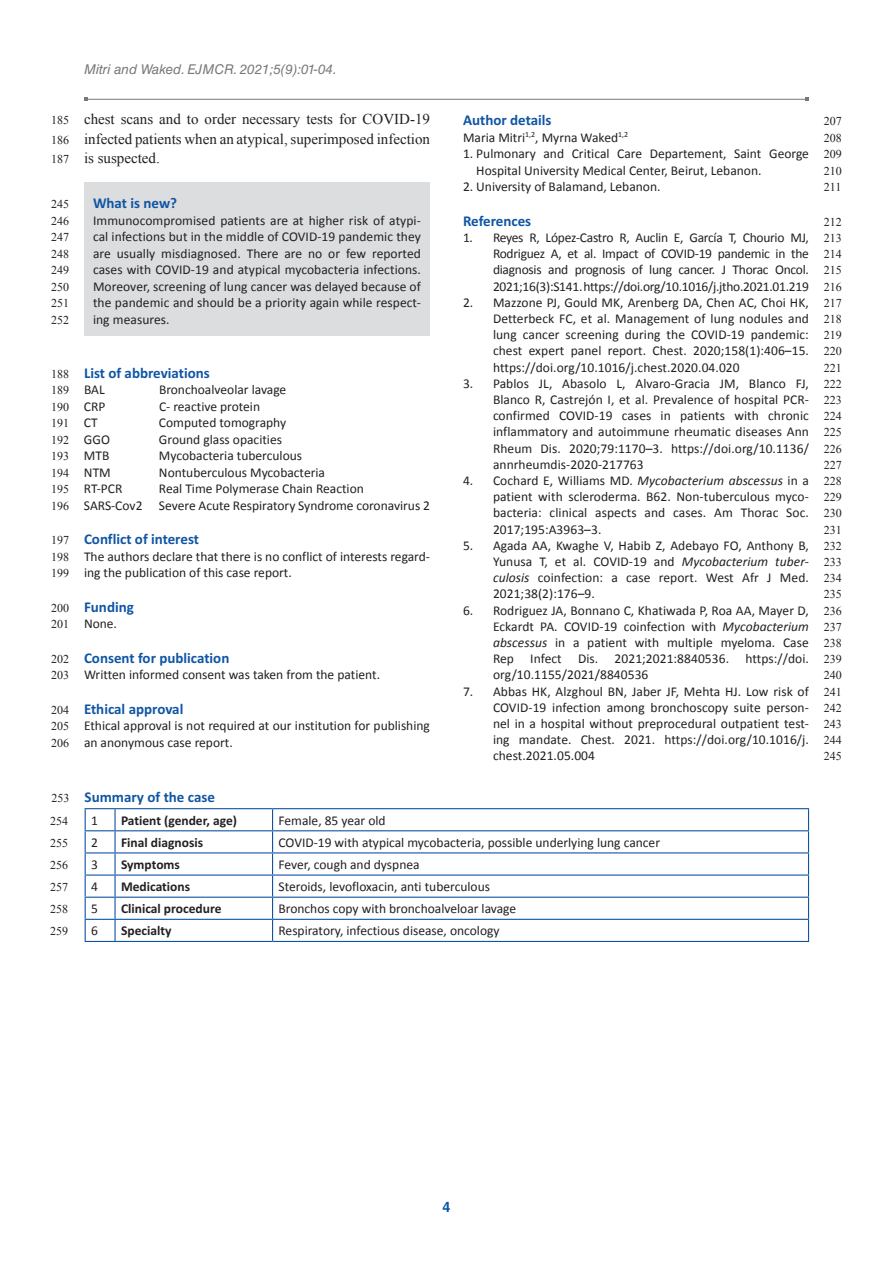
<style>
.page{position:relative;width:893px;height:1263px;background:#fff}
.page>*{position:absolute;margin:0;border:0;box-sizing:border-box;transform-origin:0 0}
.t1{font:700 15px "Calibri";color:#1055a4}
.t2{font:15px/19.5px "Times New Roman";color:#231f20;text-align:justify}
.t3{font:700 14.25px "Helvetica LT Std";color:#1055a4}
.t4{font:13.5px/16.2px "Calibri";color:#231f20;text-align:justify}
.t5{font:700 13.5px "Calibri";color:#231f20}
.t6{font:italic 13.5px "Helvetica LT Std";color:#76787b}
.t7{font:12px/16.2px "Times New Roman";color:#231f20;text-align:justify}
.s1{font-style:italic}
</style>
<div class="page">
<hr style="left:86px;top:99px;width:721px;height:1px;background:#76787b">
<div style="left:84px;top:182px;width:346px;height:154px;background:#dcdddf"></div>
<hr style="left:85px;top:808px;width:30px;height:1px;background:#1055a4">
<hr style="left:115px;top:808px;width:158px;height:1px;background:#1055a4">
<hr style="left:114px;top:809px;width:2px;height:21px;background:#1055a4">
<hr style="left:273px;top:808px;width:536px;height:1px;background:#1055a4">
<hr style="left:85px;top:830px;width:30px;height:1px;background:#1055a4">
<hr style="left:115px;top:830px;width:158px;height:1px;background:#1055a4">
<hr style="left:114px;top:831px;width:2px;height:21px;background:#1055a4">
<hr style="left:273px;top:830px;width:536px;height:1px;background:#1055a4">
<hr style="left:85px;top:852px;width:30px;height:1px;background:#1055a4">
<hr style="left:115px;top:852px;width:158px;height:1px;background:#1055a4">
<hr style="left:114px;top:853px;width:2px;height:21px;background:#1055a4">
<hr style="left:273px;top:852px;width:536px;height:1px;background:#1055a4">
<hr style="left:85px;top:874px;width:30px;height:2px;background:#1055a4">
<hr style="left:115px;top:874px;width:158px;height:2px;background:#1055a4">
<hr style="left:114px;top:876px;width:2px;height:21px;background:#1055a4">
<hr style="left:273px;top:874px;width:536px;height:2px;background:#1055a4">
<hr style="left:85px;top:897px;width:30px;height:1px;background:#1055a4">
<hr style="left:115px;top:897px;width:158px;height:1px;background:#1055a4">
<hr style="left:114px;top:898px;width:2px;height:21px;background:#1055a4">
<hr style="left:273px;top:897px;width:536px;height:1px;background:#1055a4">
<hr style="left:85px;top:919px;width:30px;height:1px;background:#1055a4">
<svg style="left:85px;top:809px;width:1px;height:132px"></svg>
<hr style="left:115px;top:919px;width:158px;height:1px;background:#1055a4">
<hr style="left:114px;top:920px;width:2px;height:21px;background:#1055a4">
<hr style="left:273px;top:919px;width:536px;height:1px;background:#1055a4">
<svg style="left:272px;top:809px;width:1px;height:132px"></svg>
<svg style="left:808px;top:809px;width:1px;height:132px"></svg>
<hr style="left:85px;top:941px;width:30px;height:1px;background:#1055a4">
<hr style="left:115px;top:941px;width:158px;height:1px;background:#1055a4">
<hr style="left:273px;top:941px;width:536px;height:1px;background:#1055a4">
<p class="t7" style="left:51px;top:110px;width:19px;line-height:19.5px">185<br>186<br>187</p>
<p class="t7" style="left:51px;top:196px;width:19px">245<br>246<br>247<br>248<br>249<br>250<br>251<br>252</p>
<p class="t7" style="left:51px;top:365px;width:19px">188<br>189<br>190<br>191<br>192<br>193<br>194<br>195<br>196</p>
<p class="t7" style="left:51px;top:532px;width:19px">197<br>198<br>199</p>
<p class="t7" style="left:51px;top:599px;width:19px">200<br>201</p>
<p class="t7" style="left:51px;top:650px;width:19px">202<br>203</p>
<p class="t7" style="left:51px;top:701px;width:19px">204<br>205<br>206</p>
<p class="t7" style="left:50px;top:787px;width:21px;line-height:22.2px;text-align:left">253<br>254<br>255<br>256<br>257<br>258<br>259</p>
<p class="t6" style="left:84px;top:61px;width:254px">Mitri and Waked. EJMCR. 2021;5(9):01-04.</p>
<p class="t2" style="left:84px;top:109px;width:347px">chest scans and to order necessary tests for COVID-19 infected patients when an atypical, superimposed infection is suspected.</p>
<p class="t1" style="left:93px;top:194px;width:86px">What is new?</p>
<p class="t4" style="left:93px;top:211px;width:329px">Immunocompromised patients are at higher risk of atypi&shy;cal infections but in the middle of COVID-19 pandemic they are usually misdiagnosed. There are no or few reported cases with COVID-19 and atypical mycobacteria infections.<br>Moreover, screening of lung cancer was delayed because of the pandemic and should be a priority again while respect&shy;ing measures.</p>
<p class="t1" style="left:84px;top:364px;width:127px">List of abbreviations</p>
<p class="t4" style="left:84px;top:381px;width:22px">BAL</p>
<p class="t4" style="left:159px;top:381px;width:129px">Bronchoalveolar lavage</p>
<p class="t4" style="left:84px;top:398px;width:23px">CRP</p>
<p class="t4" style="left:159px;top:398px;width:103px">C- reactive protein</p>
<p class="t4" style="left:84px;top:414px;width:15px">CT</p>
<p class="t4" style="left:159px;top:414px;width:129px">Computed tomography</p>
<p class="t4" style="left:84px;top:431px;width:27px">GGO</p>
<p class="t4" style="left:159px;top:431px;width:125px">Ground glass opacities</p>
<p class="t4" style="left:84px;top:447px;width:27px">MTB</p>
<p class="t4" style="left:159px;top:447px;width:145px">Mycobacteria tuberculous</p>
<p class="t4" style="left:84px;top:464px;width:28px">NTM</p>
<p class="t4" style="left:159px;top:464px;width:168px">Nontuberculous Mycobacteria</p>
<p class="t4" style="left:84px;top:480px;width:40px">RT-PCR</p>
<p class="t4" style="left:84px;top:480px;width:347px;text-indent:75px">Real Time Polymerase Chain Reaction<br>SARS-Cov2 Severe Acute Respiratory Syndrome coronavirus 2</p>
<p class="t1" style="left:84px;top:530px;width:117px">Conflict of interest</p>
<p class="t4" style="left:84px;top:548px;width:347px">The authors declare that there is no conflict of interests regard&shy;ing the publication of this case report.</p>
<p class="t1" style="left:84px;top:598px;width:51px">Funding</p>
<p class="t4" style="left:84px;top:615px;width:35px">None.</p>
<p class="t1" style="left:84px;top:649px;width:147px">Consent for publication</p>
<p class="t4" style="left:84px;top:666px;width:298px">Written informed consent was taken from the patient.</p>
<p class="t1" style="left:84px;top:700px;width:101px">Ethical approval</p>
<p class="t4" style="left:84px;top:717px;width:347px">Ethical approval is not required at our institution for publishing an anonymous case report.</p>
<p class="t1" style="left:463px;top:111px;width:90px">Author details</p>
<p class="t4" style="left:463px;top:129px;width:167px">Maria Mitri<sup>1,2</sup>, Myrna Waked<sup>1,2</sup></p>
<p class="t4" style="left:476px;top:145px;width:334px;text-indent:-13px">1. Pulmonary and Critical Care Departement, Saint George<br>Hospital University Medical Center, Beirut, Lebanon.</p>
<p class="t4" style="left:463px;top:178px;width:199px">2. University of Balamand, Lebanon.</p>
<p class="t1" style="left:463px;top:211px;width:70px">References</p>
<p class="t4" style="left:493px;top:229px;width:317px;text-indent:-30px">1. Reyes R, López-Castro R, Auclin E, García T, Chourio MJ, Rodriguez A, et al. Impact of COVID-19 pandemic in the diagnosis and prognosis of lung cancer. J Thorac Oncol.<br>2021;16(3):S141. https://doi.org/10.1016/j.jtho.2021.01.219</p>
<p class="t4" style="left:493px;top:294px;width:317px;text-indent:-30px">2. Mazzone PJ, Gould MK, Arenberg DA, Chen AC, Choi HK, Detterbeck FC, et al. Management of lung nodules and lung cancer screening during the COVID-19 pandemic: chest expert panel report. Chest. 2020;158(1):406–15. https://doi.org/10.1016/j.chest.2020.04.020</p>
<p class="t4" style="left:493px;top:375px;width:317px;text-indent:-30px">3. Pablos JL, Abasolo L, Alvaro-Gracia JM, Blanco FJ, Blanco R, Castrejón I, et al. Prevalence of hospital PCR&shy;confirmed COVID-19 cases in patients with chronic inflammatory and autoimmune rheumatic diseases Ann Rheum Dis. 2020;79:1170–3. https://doi.org/10.1136/ annrheumdis-2020-217763</p>
<p class="t4" style="left:493px;top:472px;width:317px;text-indent:-30px">4. Cochard E, Williams MD. <span class="s1">Mycobacterium abscessus</span> in a patient with scleroderma. B62. Non-tuberculous myco&shy;bacteria: clinical aspects and cases. Am Thorac Soc.<br>2017;195:A3963–3.</p>
<p class="t4" style="left:493px;top:537px;width:317px;text-indent:-30px">5. Agada AA, Kwaghe V, Habib Z, Adebayo FO, Anthony B, Yunusa T, et al. COVID-19 and <span class="s1">Mycobacterium tuber&shy;culosis</span> coinfection: a case report. West Afr J Med.<br>2021;38(2):176–9.</p>
<p class="t4" style="left:493px;top:601px;width:317px;text-indent:-30px">6. Rodriguez JA, Bonnano C, Khatiwada P, Roa AA, Mayer D, Eckardt PA. COVID-19 coinfection with <span class="s1">Mycobacterium abscessus</span> in a patient with multiple myeloma. Case Rep Infect Dis. 2021;2021:8840536. https://doi. org/10.1155/2021/8840536</p>
<p class="t4" style="left:493px;top:682px;width:317px;text-indent:-30px">7. Abbas HK, Alzghoul BN, Jaber JF, Mehta HJ. Low risk of COVID-19 infection among bronchoscopy suite person&shy;nel in a hospital without preprocedural outpatient test&shy;ing mandate. Chest. 2021. https://doi.org/10.1016/j. chest.2021.05.004</p>
<p class="t1" style="left:85px;top:788px;width:132px">Summary of the case</p>
<p class="t4" style="left:91px;top:811px;width:8px">1</p>
<p class="t5" style="left:121px;top:812px;width:117px">Patient (gender, age)</p>
<p class="t4" style="left:279px;top:811px;width:109px">Female, 85 year old</p>
<p class="t4" style="left:91px;top:834px;width:8px">2</p>
<p class="t5" style="left:121px;top:834px;width:84px">Final diagnosis</p>
<p class="t4" style="left:279px;top:834px;width:383px">COVID-19 with atypical mycobacteria, possible underlying lung cancer</p>
<p class="t4" style="left:91px;top:856px;width:8px">3</p>
<p class="t5" style="left:121px;top:856px;width:60px">Symptoms</p>
<p class="t4" style="left:279px;top:856px;width:143px">Fever, cough and dyspnea</p>
<p class="t4" style="left:91px;top:878px;width:8px">4</p>
<p class="t5" style="left:121px;top:878px;width:71px">Medications</p>
<p class="t4" style="left:279px;top:878px;width:213px">Steroids, levofloxacin, anti tuberculous</p>
<p class="t4" style="left:91px;top:900px;width:8px">5</p>
<p class="t5" style="left:121px;top:900px;width:102px">Clinical procedure</p>
<p class="t4" style="left:279px;top:900px;width:239px">Bronchos copy with bronchoalveloar lavage</p>
<p class="t4" style="left:91px;top:922px;width:8px">6</p>
<p class="t5" style="left:121px;top:922px;width:52px">Specialty</p>
<p class="t4" style="left:279px;top:922px;width:223px">Respiratory, infectious disease, oncology</p>
<p class="t7" style="left:824px;top:113px;width:19px">207<br>208<br>209<br>210<br>211</p>
<p class="t7" style="left:824px;top:213px;width:19px">212<br>213<br>214<br>215<br>216<br>217<br>218<br>219<br>220<br>221<br>222<br>223<br>224<br>225<br>226<br>227<br>228<br>229<br>230<br>231<br>232<br>233<br>234<br>235<br>236<br>237<br>238<br>239<br>240<br>241<br>242<br>243<br>244<br>245</p>
<p class="t3" style="left:443px;top:1198px;width:9px">4</p>
</div>
